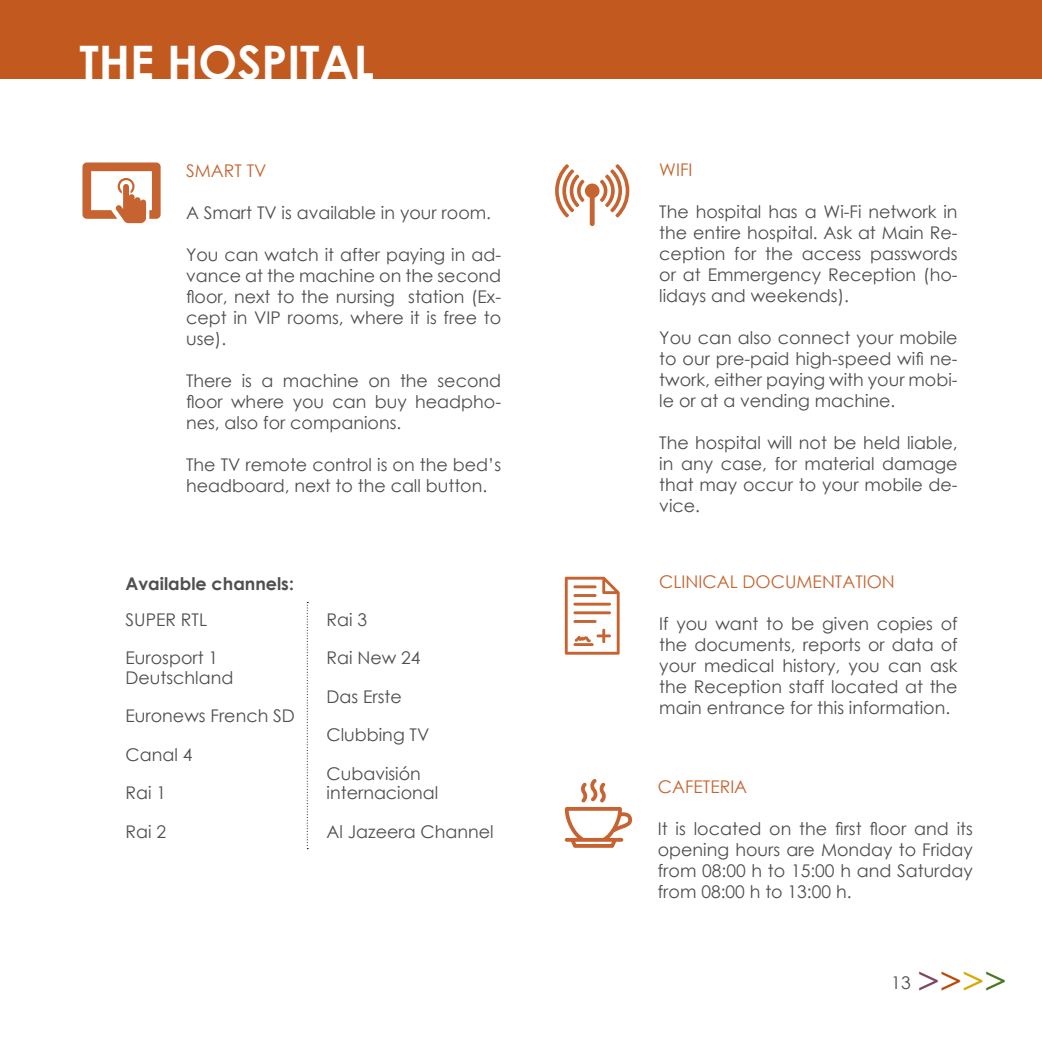
<style>
.page{position:relative;width:1042px;height:1042px;background:#fff}
.page>*{position:absolute;margin:0;border:0;box-sizing:border-box;transform-origin:0 0}
.t1{font:700 46.2px "Century Gothic";color:#fff}
.t2{font:17.5px/21px "Century Gothic";color:#4f4e50;text-align:justify}
.t3{font:17.5px "Century Gothic";color:#c66430}
.t4{font:700 17.5px "Century Gothic";color:#4f4e50}
.s1{font-size:36.75px;color:#7c4461}
.s2{font-size:36.75px;color:#bc4806}
.s3{font-size:36.75px;color:#d7a900}
.s4{font-size:36.75px;color:#4b7622}
</style>
<div class="page">
<div style="left:0;top:0;width:1042px;height:79px;background:#c25a1f"></div>
<svg style="left:82px;top:162px;width:79px;height:61px"></svg>
<svg style="left:555px;top:164px;width:74px;height:62px"></svg>
<svg style="left:565px;top:779px;width:67px;height:69px"></svg>
<svg style="left:565px;top:577px;width:54px;height:78px"></svg>
<svg style="left:307px;top:602px;width:1px;height:247px"></svg>
<h1 class="t1" style="left:79px;top:27px;width:296px">THE HOSPITAL</h1>
<p class="t3" style="left:186px;top:158px;width:82px">SMART TV</p>
<p class="t2" style="left:186px;top:201px;width:306px">A Smart TV is available in your room.</p>
<p class="t2" style="left:186px;top:243px;width:317px">You can watch it after paying in ad&shy;vance at the machine on the second floor, next to the nursing station (Ex&shy;cept in VIP rooms, where it is free to use).</p>
<p class="t2" style="left:186px;top:369px;width:317px">There is a machine on the second floor where you can buy headpho&shy;nes, also for companions.</p>
<p class="t2" style="left:186px;top:453px;width:317px">The TV remote control is on the bed’s headboard, next to the call button.</p>
<p class="t4" style="left:126px;top:570px;width:170px">Available channels:</p>
<p class="t2" style="left:126px;top:609px;width:83px">SUPER RTL</p>
<p class="t2" style="left:126px;top:648px;width:109px;line-height:19.2px">Eurosport 1<br>Deutschland</p>
<p class="t2" style="left:126px;top:705px;width:171px">Euronews French SD</p>
<p class="t2" style="left:126px;top:743px;width:68px">Canal 4</p>
<p class="t2" style="left:126px;top:773px;width:42px;line-height:38.5px">Rai 1<br>Rai 2</p>
<p class="t2" style="left:326px;top:609px;width:42px">Rai 3</p>
<p class="t2" style="left:326px;top:647px;width:96px">Rai New 24</p>
<p class="t2" style="left:326px;top:686px;width:77px">Das Erste</p>
<p class="t2" style="left:326px;top:724px;width:104px">Clubbing TV</p>
<p class="t2" style="left:326px;top:764px;width:113px;line-height:19.2px">Cubavisión internacional</p>
<p class="t2" style="left:326px;top:820px;width:169px">Al Jazeera Channel</p>
<p class="t3" style="left:659px;top:157px;width:35px">WIFI</p>
<p class="t2" style="left:659px;top:200px;width:300px">The hospital has a Wi-Fi network in the entire hospital. Ask at Main Re&shy;ception for the access passwords or at Emmergency Reception (ho&shy;lidays and weekends).</p>
<p class="t2" style="left:659px;top:326px;width:300px">You can also connect your mobile to our pre-paid high-speed wifi ne&shy;twork, either paying with your mobi&shy;le or at a vending machine.</p>
<p class="t2" style="left:659px;top:431px;width:300px">The hospital will not be held liable, in any case, for material damage that may occur to your mobile de&shy;vice.</p>
<p class="t3" style="left:659px;top:570px;width:237px">CLINICAL DOCUMENTATION</p>
<p class="t2" style="left:659px;top:613px;width:300px">If you want to be given copies of the documents, reports or data of your medical history, you can ask the Reception staff located at the main entrance for this information.</p>
<p class="t3" style="left:658px;top:774px;width:91px">CAFETERIA</p>
<p class="t2" style="left:658px;top:818px;width:317px">It is located on the first floor and its opening hours are Monday to Friday from 08:00 h to 15:00 h and Saturday from 08:00 h to 13:00 h.</p>
<p class="t2" style="left:891px;top:971px;width:117px">13 <span class="s1">&gt;</span><span class="s2">&gt;</span><span class="s3">&gt;</span><span class="s4">&gt;</span></p>
</div>
